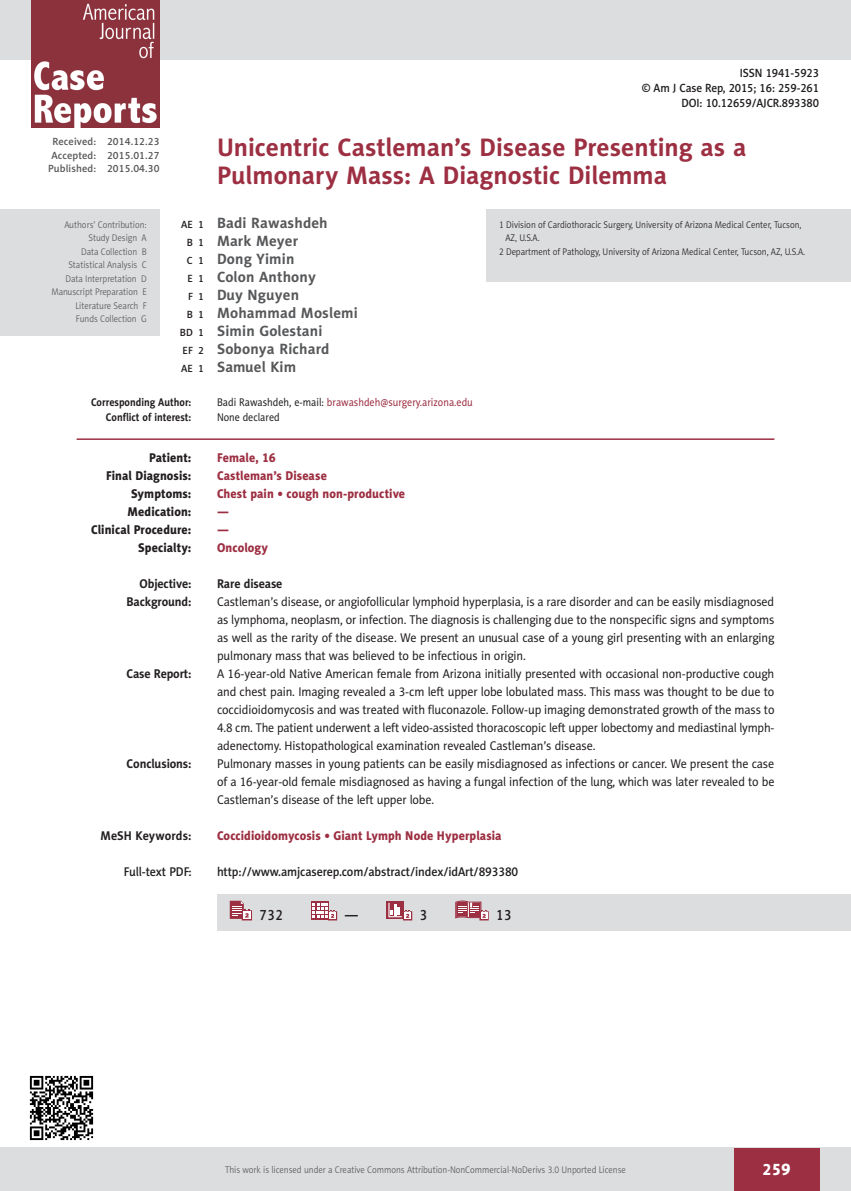
<style>
.page{position:relative;width:851px;height:1191px;background:#fff}
.page>*{position:absolute;margin:0;border:0;box-sizing:border-box;transform-origin:0 0}
.AJCR_Tytul{font:700 25.5px/28.5px "Naomi Sans EFN";color:#9d2f42}
.t1{font:16.5px "Naomi Sans EFN Heavy";color:#fff}
.AJCR_Autorzy{font:700 15px "Naomi Sans EFN";letter-spacing:.01em;color:#57585a}
.AJCR_dane{font:15px "Naomi Sans EFN Medium";color:#231f20;scale:.9 1}
.AJCR_Summary_body{font:12.75px/18px "Naomi Sans EFN";letter-spacing:-.01em;color:#231f20;text-align:justify;scale:.95 1}
.AJCR_keywords{font:12.75px "Naomi Sans EFN Heavy";letter-spacing:.005em;color:#9d2f42;scale:.95 1}
.AJCR_keywords-2{font:12.75px "Naomi Sans EFN Heavy";letter-spacing:.005em;color:#231f20;scale:.95 1}
.AJCR_full_text_pdf{font:12.75px "Naomi Sans EFN Medium";letter-spacing:-.01em;color:#231f20;scale:.95 1}
.AJCR_Summary_body-2{font:700 12.75px "Naomi Sans EFN";letter-spacing:-.01em;color:#231f20;scale:.95 1}
.AJCR_keywords-3{font:700 12.75px "Naomi Sans EFN";letter-spacing:.005em;color:#231f20;scale:.95 1}
.AJCR_full_text_pdf-2{font:12px "Naomi Sans EFN Medium";letter-spacing:-.01em;color:#231f20;scale:.95 1}
.AJCR_Adres{font:11.25px "Naomi Sans EFN";color:#9d2f42;scale:.9 1}
.AJCR_Adres-2{font:700 11.25px "Naomi Sans EFN";color:#231f20;scale:.9 1}
.AJCR_Adres-3{font:11.25px "Naomi Sans EFN";color:#231f20;scale:.9 1}
.t2{font:10.5px "Naomi Sans EFN Medium";letter-spacing:.01em;color:#57585a}
.t3{font:9.75px "Naomi Sans EFN Light";color:#57585a;scale:.9 1}
.AJCR_Afiliacja{font:9.75px/13.5px "Naomi Sans EFN Light";color:#231f20;scale:.9 1}
.s1{font-family:"Naomi Sans EFN Medium";font-weight:400;font-size:10.5px;color:#231f20}
.s2{color:#231f20}
</style>
<div class="page">
<div style="left:217px;top:894px;width:633px;height:36px;background:#dcdddf"></div>
<svg style="left:230px;top:900px;width:22px;height:20px"></svg>
<svg style="left:311px;top:901px;width:17px;height:18px"></svg>
<svg style="left:313px;top:902px;width:24px;height:18px"></svg>
<div style="left:386px;top:901px;width:18px;height:18px;background:#9d2f42"></div>
<svg style="left:388px;top:903px;width:24px;height:17px"></svg>
<svg style="left:455px;top:900px;width:33px;height:20px"></svg>
<hr style="left:77px;top:438px;width:697px;height:2px;background:#9d2f42">
<div style="left:0;top:210px;width:159px;height:126px;background:#dcdddf"></div>
<div style="left:486px;top:210px;width:364px;height:72px;background:#dcdddf"></div>
<img style="left:29px;top:1075px;width:65px;height:66px">
<div style="left:0;top:1148px;width:850px;height:43px;background:#dcdddf"></div>
<div style="left:733px;top:1147px;width:86px;height:43px;background:#9d2f42"></div>
<div style="left:0;top:0;width:850px;height:60px;background:#dcdddf"></div>
<img style="left:32px;top:0;width:127px;height:127px">
<p class="AJCR_full_text_pdf-2" style="left:739px;top:66px;width:85px">ISSN 1941-5923</p>
<p class="AJCR_full_text_pdf-2" style="left:641px;top:81px;width:188px">© Am J Case Rep, 2015; 16: 259-261</p>
<p class="AJCR_full_text_pdf-2" style="left:681px;top:96px;width:146px">DOI: 10.12659/AJCR.893380</p>
<p class="AJCR_Tytul" style="left:217px;top:133px;width:531px">Unicentric Castleman’s Disease Presenting as a<br>Pulmonary Mass: A Diagnostic Dilemma</p>
<p class="AJCR_Autorzy" style="left:181px;top:214px;width:148px"><span class="s1">AE 1</span> Badi Rawashdeh</p>
<p class="AJCR_Autorzy" style="left:187px;top:232px;width:113px"><span class="s1">B 1</span> Mark Meyer</p>
<p class="AJCR_Autorzy" style="left:187px;top:250px;width:109px"><span class="s1">C 1</span> Dong Yimin</p>
<p class="AJCR_Autorzy" style="left:187px;top:268px;width:130px"><span class="s1">E 1</span> Colon Anthony</p>
<p class="AJCR_Autorzy" style="left:188px;top:286px;width:112px"><span class="s1">F 1</span> Duy Nguyen</p>
<p class="AJCR_Autorzy" style="left:187px;top:304px;width:173px"><span class="s1">B 1</span> Mohammad Moslemi</p>
<p class="AJCR_Autorzy" style="left:180px;top:322px;width:144px"><span class="s1">BD 1</span> Simin Golestani</p>
<p class="AJCR_Autorzy" style="left:182px;top:340px;width:148px"><span class="s1">EF 2</span> Sobonya Richard</p>
<p class="AJCR_Autorzy" style="left:181px;top:358px;width:117px"><span class="s1">AE 1</span> Samuel Kim</p>
<p class="AJCR_Adres-2" style="left:91px;top:395px;width:113px">Corresponding Author:</p>
<p class="AJCR_Adres" style="left:217px;top:395px;width:286px"><span class="s2">Badi Rawashdeh, e-mail:</span> brawashdeh@surgery.arizona.edu</p>
<p class="AJCR_Adres-2" style="left:106px;top:411px;width:97px">Conflict of interest:</p>
<p class="AJCR_Adres-3" style="left:217px;top:411px;width:71px">None declared</p>
<p class="AJCR_keywords-2" style="left:149px;top:450px;width:46px">Patient:</p>
<p class="AJCR_keywords" style="left:217px;top:450px;width:63px">Female, 16</p>
<p class="AJCR_keywords-2" style="left:106px;top:468px;width:91px">Final Diagnosis:</p>
<p class="AJCR_keywords" style="left:217px;top:468px;width:117px">Castleman’s Disease</p>
<p class="AJCR_keywords-2" style="left:131px;top:486px;width:65px">Symptoms:</p>
<p class="AJCR_keywords" style="left:217px;top:486px;width:199px">Chest pain • cough non-productive</p>
<p class="AJCR_keywords-2" style="left:128px;top:504px;width:69px">Medication:</p>
<p class="AJCR_keywords" style="left:217px;top:504px;width:14px">—</p>
<p class="AJCR_keywords-2" style="left:91px;top:522px;width:107px">Clinical Procedure:</p>
<p class="AJCR_keywords" style="left:217px;top:522px;width:14px">—</p>
<p class="AJCR_keywords-2" style="left:138px;top:540px;width:58px">Specialty:</p>
<p class="AJCR_keywords" style="left:217px;top:540px;width:55px">Oncology</p>
<p class="AJCR_Summary_body-2" style="left:139px;top:576px;width:56px">Objective:</p>
<p class="AJCR_Summary_body-2" style="left:217px;top:576px;width:70px">Rare disease</p>
<p class="AJCR_Summary_body-2" style="left:126px;top:594px;width:70px">Background:</p>
<p class="AJCR_Summary_body" style="left:217px;top:593px;width:588px">Castleman’s disease, or angiofollicular lymphoid hyperplasia, is a rare disorder and can be easily misdiagnosed as lymphoma, neoplasm, or infection. The diagnosis is challenging due to the nonspecific signs and symptoms as well as the rarity of the disease. We present an unusual case of a young girl presenting with an enlarging pulmonary mass that was believed to be infectious in origin.</p>
<p class="AJCR_Summary_body-2" style="left:126px;top:666px;width:70px">Case Report:</p>
<p class="AJCR_Summary_body" style="left:217px;top:665px;width:588px">A 16-year-old Native American female from Arizona initially presented with occasional non-productive cough and chest pain. Imaging revealed a 3-cm left upper lobe lobulated mass. This mass was thought to be due to coccidioidomycosis and was treated with fluconazole. Follow-up imaging demonstrated growth of the mass to 4.8 cm. The patient underwent a left video-assisted thoracoscopic left upper lobectomy and mediastinal lymph&shy;adenectomy. Histopathological examination revealed Castleman’s disease.</p>
<p class="AJCR_Summary_body-2" style="left:127px;top:756px;width:70px">Conclusions:</p>
<p class="AJCR_Summary_body" style="left:217px;top:755px;width:588px">Pulmonary masses in young patients can be easily misdiagnosed as infections or cancer. We present the case of a 16-year-old female misdiagnosed as having a fungal infection of the lung, which was later revealed to be Castleman’s disease of the left upper lobe.</p>
<p class="AJCR_keywords-3" style="left:100px;top:828px;width:97px">MeSH Keywords:</p>
<p class="AJCR_keywords" style="left:217px;top:828px;width:301px">Coccidioidomycosis • Giant Lymph Node Hyperplasia</p>
<p class="AJCR_full_text_pdf" style="left:124px;top:864px;width:73px">Full-text PDF:</p>
<p class="AJCR_full_text_pdf" style="left:217px;top:864px;width:318px">http://www.amjcaserep.com/abstract/index/idArt/893380</p>
<p class="t2" style="left:52px;top:136px;width:109px">Received: 2014.12.23</p>
<p class="t2" style="left:51px;top:149px;width:110px">Accepted: 2015.01.27</p>
<p class="t2" style="left:48px;top:163px;width:113px">Published: 2015.04.30</p>
<p class="t3" style="left:64px;top:219px;width:93px">Authors’ Contribution:</p>
<p class="t3" style="left:88px;top:232px;width:66px">Study Design A</p>
<p class="t3" style="left:81px;top:246px;width:74px">Data Collection B</p>
<p class="t3" style="left:68px;top:259px;width:89px">Statistical Analysis C</p>
<p class="t3" style="left:65px;top:273px;width:92px">Data Interpretation D</p>
<p class="t3" style="left:51px;top:286px;width:107px">Manuscript Preparation E</p>
<p class="t3" style="left:75px;top:300px;width:81px">Literature Search F</p>
<p class="t3" style="left:76px;top:313px;width:80px">Funds Collection G</p>
<p class="AJCR_Afiliacja" style="left:505px;top:218px;width:330px;text-indent:-6px">1 Division of Cardiothoracic Surgery, University of Arizona Medical Center, Tucson,<br>AZ, U.S.A.</p>
<p class="AJCR_Afiliacja" style="left:499px;top:245px;width:341px">2 Department of Pathology, University of Arizona Medical Center, Tucson, AZ, U.S.A.</p>
<p class="AJCR_dane" style="left:259px;top:906px;width:27px">732</p>
<p class="AJCR_dane" style="left:344px;top:906px;width:16px">—</p>
<p class="AJCR_dane" style="left:420px;top:906px;width:10px">3</p>
<p class="AJCR_dane" style="left:496px;top:906px;width:19px">13</p>
<p class="t3" style="left:225px;top:1164px;width:447px">This work is licensed under a Creative Commons Attribution-NonCommercial-NoDerivs 3.0 Unported License</p>
<p class="t1" style="left:762px;top:1159px;width:30px">259</p>
</div>
